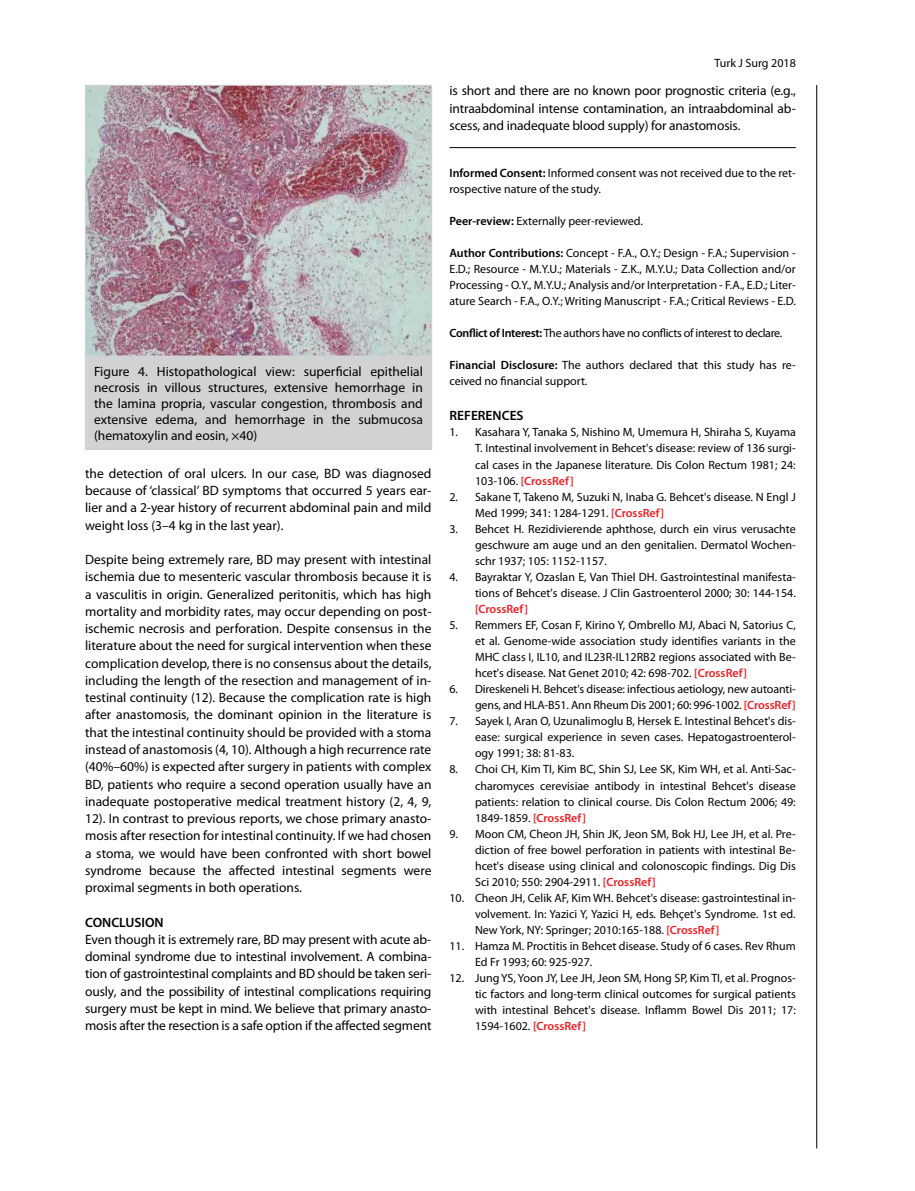
<style>
.page{position:relative;width:915px;height:1191px;background:#fff}
.page>*{position:absolute;margin:0;border:0;box-sizing:border-box;transform-origin:0 0}
.t1{font:13.5px/17.2px "Myriad Pro";color:#000;text-align:justify}
.t2{font:600 13.5px "Myriad Pro";color:#000}
.t3{font:12px/16px "Myriad Pro";color:#000;text-align:justify}
.t4{font:12px "Myriad Pro";letter-spacing:-.025em;color:#000}
.t5{font:600 12px "Myriad Pro";color:#ed1f24}
.s1{font-weight:600}
.s2{font-weight:600;color:#ed1f24}
</style>
<div class="page">
<hr style="left:449px;top:147px;width:346px;height:1px;background:#000">
<hr style="left:816px;top:85px;width:1px;height:1063px;background:#000">
<div style="left:85px;top:356px;width:346px;height:93px;background:#d1d2d4"></div>
<div style="left:85px;top:356px;width:347px;height:94px;border:1px solid #d1d2d4"></div>
<img style="left:87px;top:87px;width:343px;height:267px">
<div style="left:85px;top:85px;width:347px;height:271px;border:1px solid #d1d2d4"></div>
<p class="t1" style="left:94px;top:364px;width:330px;line-height:16.2px">Figure 4. Histopathological view: superficial epithelial necrosis in villous structures, extensive hemorrhage in the lamina propria, vascular congestion, thrombosis and extensive edema, and hemorrhage in the submucosa (hematoxylin and eosin, ×40)</p>
<p class="t1" style="left:85px;top:466px;width:348px">the detection of oral ulcers. In our case, BD was diagnosed because of ‘classical’ BD symptoms that occurred 5 years ear&shy;lier and a 2-year history of recurrent abdominal pain and mild weight loss (3–4 kg in the last year).</p>
<p class="t1" style="left:85px;top:552px;width:348px">Despite being extremely rare, BD may present with intestinal ischemia due to mesenteric vascular thrombosis because it is a vasculitis in origin. Generalized peritonitis, which has high mortality and morbidity rates, may occur depending on post&shy;ischemic necrosis and perforation. Despite consensus in the literature about the need for surgical intervention when these complication develop, there is no consensus about the details, including the length of the resection and management of in&shy;testinal continuity (12). Because the complication rate is high after anastomosis, the dominant opinion in the literature is that the intestinal continuity should be provided with a stoma instead of anastomosis (4, 10). Although a high recurrence rate (40%–60%) is expected after surgery in patients with complex BD, patients who require a second operation usually have an inadequate postoperative medical treatment history (2, 4, 9, 12). In contrast to previous reports, we chose primary anasto&shy;mosis after resection for intestinal continuity. If we had chosen a stoma, we would have been confronted with short bowel syndrome because the affected intestinal segments were proximal segments in both operations.</p>
<p class="t2" style="left:85px;top:917px;width:80px">CONCLUSION</p>
<p class="t1" style="left:85px;top:931px;width:348px">Even though it is extremely rare, BD may present with acute ab&shy;dominal syndrome due to intestinal involvement. A combina&shy;tion of gastrointestinal complaints and BD should be taken seri&shy;ously, and the possibility of intestinal complications requiring surgery must be kept in mind. We believe that primary anasto&shy;mosis after the resection is a safe option if the affected segment</p>
<p class="t3" style="left:714px;top:56px;width:83px">Turk J Surg 2018</p>
<p class="t1" style="left:449px;top:83px;width:348px">is short and there are no known poor prognostic criteria (e.g., intraabdominal intense contamination, an intraabdominal ab&shy;scess, and inadequate blood supply) for anastomosis.</p>
<p class="t3" style="left:449px;top:166px;width:348px"><span class="s1">Informed Consent:</span> Informed consent was not received due to the ret&shy;rospective nature of the study.</p>
<p class="t3" style="left:449px;top:214px;width:195px"><span class="s1">Peer-review:</span> Externally peer-reviewed.</p>
<p class="t3" style="left:449px;top:246px;width:348px"><span class="s1">Author Contributions:</span> Concept - F.A., O.Y.; Design - F.A.; Supervision - E.D.; Resource - M.Y.U.; Materials - Z.K., M.Y.U.; Data Collection and/or Processing - O.Y., M.Y.U.; Analysis and/or Interpretation - F.A., E.D.; Liter&shy;ature Search - F.A., O.Y.; Writing Manuscript - F.A.; Critical Reviews - E.D.</p>
<p class="t4" style="left:449px;top:328px;width:334px"><span class="s1">Conflict of Interest:</span> The authors have no conflicts of interest to declare.</p>
<p class="t3" style="left:449px;top:358px;width:348px"><span class="s1">Financial Disclosure:</span> The authors declared that this study has re&shy;ceived no financial support.</p>
<p class="t2" style="left:449px;top:410px;width:76px">REFERENCES</p>
<p class="t3" style="left:475px;top:425px;width:322px;text-indent:-26px">1. Kasahara Y, Tanaka S, Nishino M, Umemura H, Shiraha S, Kuyama T. Intestinal involvement in Behcet's disease: review of 136 surgi&shy;cal cases in the Japanese literature. Dis Colon Rectum 1981; 24:<br>103-106. <span class="s2">[CrossRef]</span></p>
<p class="t3" style="left:475px;top:489px;width:322px;text-indent:-26px">2. Sakane T, Takeno M, Suzuki N, Inaba G. Behcet's disease. N Engl J<br>Med 1999; 341: 1284-1291. <span class="s2">[CrossRef]</span></p>
<p class="t3" style="left:475px;top:522px;width:322px;text-indent:-26px">3. Behcet H. Rezidivierende aphthose, durch ein virus verusachte geschwure am auge und an den genitalien. Dermatol Wochen&shy;schr 1937; 105: 1152-1157.</p>
<p class="t3" style="left:449px;top:570px;width:348px;text-align:right">4. Bayraktar Y, Ozaslan E, Van Thiel DH. Gastrointestinal manifesta&shy;tions of Behcet's disease. J Clin Gastroenterol 2000; 30: 144-154.</p>
<p class="t5" style="left:475px;top:604px;width:54px">[CrossRef]</p>
<p class="t3" style="left:475px;top:618px;width:322px;text-indent:-26px">5. Remmers EF, Cosan F, Kirino Y, Ombrello MJ, Abaci N, Satorius C, et al. Genome-wide association study identifies variants in the MHC class I, IL10, and IL23R-IL12RB2 regions associated with Be&shy;hcet's disease. Nat Genet 2010; 42: 698-702. <span class="s2">[CrossRef]</span></p>
<p class="t3" style="left:449px;top:682px;width:348px;text-align:right">6. Direskeneli H. Behcet's disease: infectious aetiology, new autoanti&shy;gens, and HLA-B51. Ann Rheum Dis 2001; 60: 996-1002. <span class="s2">[CrossRef]</span></p>
<p class="t3" style="left:475px;top:714px;width:322px;text-indent:-26px">7. Sayek I, Aran O, Uzunalimoglu B, Hersek E. Intestinal Behcet's dis&shy;ease: surgical experience in seven cases. Hepatogastroenterol&shy;ogy 1991; 38: 81-83.</p>
<p class="t3" style="left:475px;top:762px;width:322px;text-indent:-26px">8. Choi CH, Kim TI, Kim BC, Shin SJ, Lee SK, Kim WH, et al. Anti-Sac&shy;charomyces cerevisiae antibody in intestinal Behcet's disease patients: relation to clinical course. Dis Colon Rectum 2006; 49:<br>1849-1859. <span class="s2">[CrossRef]</span></p>
<p class="t3" style="left:475px;top:826px;width:322px;text-indent:-26px">9. Moon CM, Cheon JH, Shin JK, Jeon SM, Bok HJ, Lee JH, et al. Pre&shy;diction of free bowel perforation in patients with intestinal Be&shy;hcet's disease using clinical and colonoscopic findings. Dig Dis Sci 2010; 550: 2904-2911. <span class="s2">[CrossRef]</span></p>
<p class="t3" style="left:475px;top:891px;width:322px;text-indent:-26px">10. Cheon JH, Celik AF, Kim WH. Behcet's disease: gastrointestinal in&shy;volvement. In: Yazici Y, Yazici H, eds. Behçet's Syndrome. 1st ed.<br>New York, NY: Springer; 2010:165-188. <span class="s2">[CrossRef]</span></p>
<p class="t3" style="left:475px;top:939px;width:322px;text-indent:-26px">11. Hamza M. Proctitis in Behcet disease. Study of 6 cases. Rev Rhum<br>Ed Fr 1993; 60: 925-927.</p>
<p class="t3" style="left:475px;top:971px;width:322px;text-indent:-26px">12. Jung YS, Yoon JY, Lee JH, Jeon SM, Hong SP, Kim TI, et al. Prognos&shy;tic factors and long-term clinical outcomes for surgical patients with intestinal Behcet's disease. Inflamm Bowel Dis 2011; 17:<br>1594-1602. <span class="s2">[CrossRef]</span></p>
</div>
